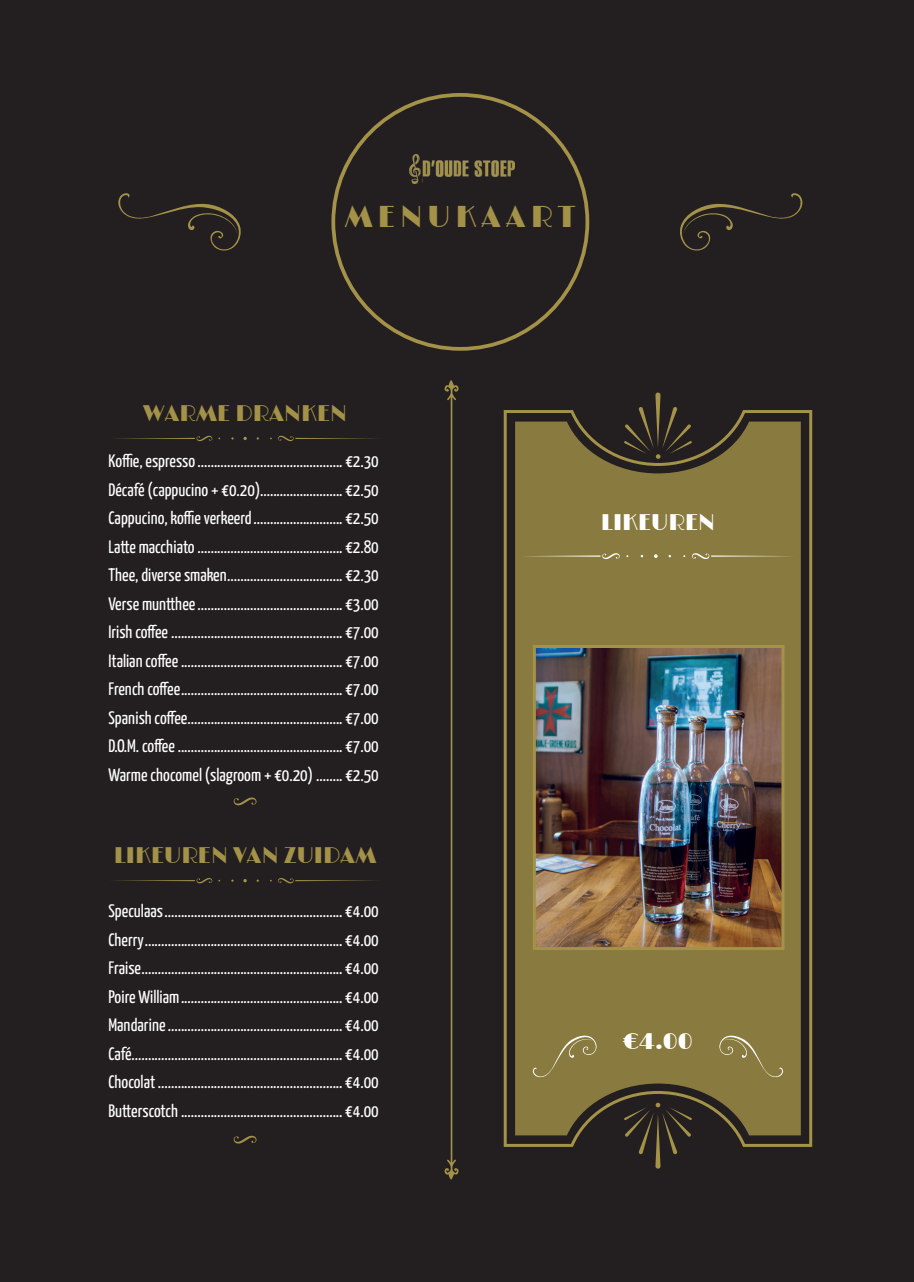
<style>
.page{position:relative;width:914px;height:1282px;background:#fff}
.page>*{position:absolute;margin:0;border:0;box-sizing:border-box;transform-origin:0 0}
.t1{font:30px "Limelight";letter-spacing:.16em;color:#a39248}
.t2{font:22.5px "Limelight";color:#a39248}
.t3{font:22.5px "Limelight";color:#fff}
.t4{font:200 18px/28.5px "Yanone Kaffeesatz";color:#fff;text-align:justify}
</style>
<div class="page">
<div style="left:0;top:0;width:913px;height:1281px;background:#231f20"></div>
<svg style="left:503px;top:410px;width:308px;height:736px;fill:#231f20"></svg>
<div style="left:655px;top:392px;width:5px;height:55px;background:#a39248;border-radius:3px"></div>
<div style="left:655px;top:1113px;width:5px;height:55px;background:#a39248;border-radius:3px"></div>
<svg style="left:623px;top:1135px;width:68px;height:19px"></svg>
<svg style="left:515px;top:421px;width:285px;height:714px;fill:#897b40"></svg>
<svg style="left:108px;top:435px;width:104px;height:6px"></svg>
<svg style="left:278px;top:435px;width:103px;height:6px"></svg>
<svg style="left:243px;top:437px;width:4px;height:3px"></svg>
<svg style="left:444px;top:380px;width:14px;height:799px"></svg>
<svg style="left:718px;top:1033px;width:65px;height:45px"></svg>
<svg style="left:532px;top:1033px;width:64px;height:45px"></svg>
<svg style="left:521px;top:553px;width:98px;height:6px"></svg>
<svg style="left:691px;top:553px;width:103px;height:6px"></svg>
<svg style="left:653px;top:554px;width:4px;height:4px"></svg>
<img style="left:536px;top:649px;width:244px;height:297px">
<div style="left:532px;top:645px;width:252px;height:305px;border:3px solid #a39248"></div>
<svg style="left:678px;top:193px;width:127px;height:60px"></svg>
<svg style="left:115px;top:193px;width:127px;height:60px"></svg>
<svg style="left:623px;top:407px;width:68px;height:52px"></svg>
<svg style="left:108px;top:877px;width:104px;height:6px"></svg>
<svg style="left:278px;top:877px;width:103px;height:6px"></svg>
<svg style="left:243px;top:879px;width:4px;height:3px"></svg>
<div style="left:399px;top:152px;width:125px;height:34px;background:#231f20"></div>
<img style="left:409px;top:154px;width:105px;height:29px">
<div style="left:399px;top:151px;width:126px;height:36px;border:2px solid #231f20"></div>
<svg style="left:233px;top:797px;width:23px;height:8px"></svg>
<svg style="left:233px;top:1135px;width:23px;height:8px"></svg>
<h1 class="t1" style="left:345px;top:200px;width:232px">MENUKAART</h1>
<p class="t2" style="left:143px;top:400px;width:205px">WARME DRANKEN</p>
<p class="t4" style="left:108px;top:445px;width:271px">Koffie, espresso............................................ €2.30<br>Décafé (cappucino + €0.20)......................... €2.50<br>Cappucino, koffie verkeerd........................... €2.50<br>Latte macchiato............................................ €2.80<br>Thee, diverse smaken................................... €2.30<br>Verse muntthee............................................ €3.00<br>Irish coffee .................................................... €7.00<br>Italian coffee ................................................. €7.00<br>French coffee................................................. €7.00<br>Spanish coffee............................................... €7.00<br>D.O.M. coffee .................................................. €7.00<br>Warme chocomel (slagroom + €0.20) ........ €2.50</p>
<p class="t2" style="left:114px;top:842px;width:264px">LIKEUREN VAN ZUIDAM</p>
<p class="t4" style="left:108px;top:895px;width:271px">Speculaas...................................................... €4.00<br>Cherry............................................................ €4.00<br>Fraise............................................................. €4.00<br>Poire William................................................. €4.00<br>Mandarine..................................................... €4.00<br>Café................................................................ €4.00<br>Chocolat ........................................................ €4.00<br>Butterscotch ................................................. €4.00</p>
<p class="t3" style="left:600px;top:510px;width:116px">LIKEUREN</p>
<p class="t3" style="left:623px;top:1028px;width:71px">€4.00</p>
</div>
